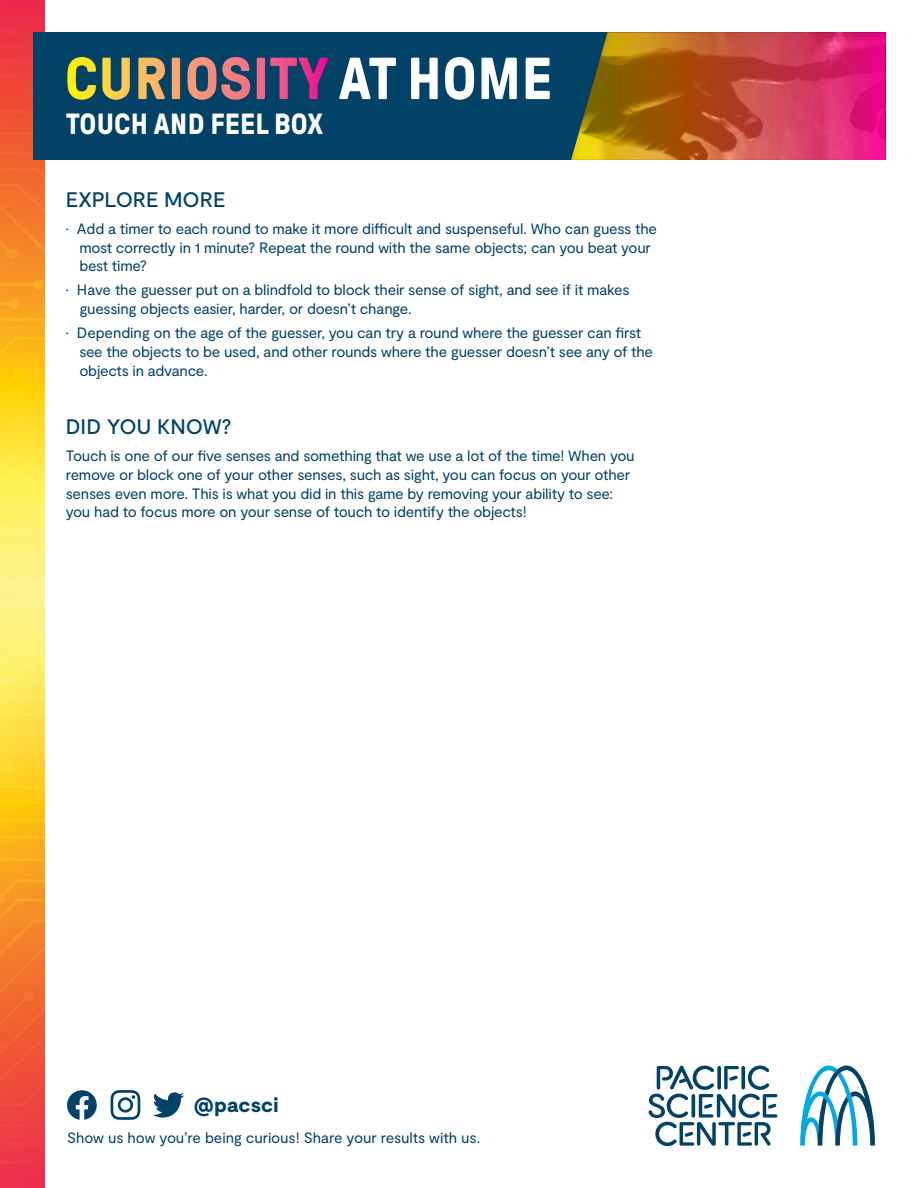
<style>
.page{position:relative;width:918px;height:1188px;background:#fff}
.page>*{position:absolute;margin:0;border:0;box-sizing:border-box;transform-origin:0 0}
.t1{font:700 29.1px "GT Pressura";letter-spacing:.01em;color:#fff}
.t2{font:500 21px "Moderat";color:#024266}
.t3{font:900 20.4px "Moderat";letter-spacing:.01em;color:#024266}
.t4{font:15px/18.8px "Moderat";letter-spacing:-.02em;color:#024266}
</style>
<div class="page">
<img style="left:0;top:0;width:44px;height:1188px">
<svg style="left:800px;top:1066px;width:75px;height:80px"></svg>
<svg style="left:648px;top:1065px;width:129px;height:81px"></svg>
<svg style="left:153px;top:1092px;width:31px;height:26px"></svg>
<svg style="left:111px;top:1090px;width:29px;height:30px"></svg>
<svg style="left:67px;top:1090px;width:30px;height:30px"></svg>
<div style="left:33px;top:32px;width:853px;height:128px;background:#024266"></div>
<svg style="left:339px;top:57px;width:211px;height:43px"></svg>
<svg style="left:67px;top:57px;width:261px;height:43px"></svg>
<svg style="left:572px;top:32px;width:314px;height:128px"></svg>
<h1 class="t1" style="left:66px;top:108px;width:258px">TOUCH AND FEEL BOX</h1>
<h2 class="t2" style="left:66px;top:187px;width:161px">EXPLORE MORE</h2>
<p class="t4" style="left:79px;top:220px;width:579px;text-indent:-13px">• Add a timer to each round to make it more difficult and suspenseful. Who can guess the most correctly in 1 minute? Repeat the round with the same objects; can you beat your best time?</p>
<p class="t4" style="left:79px;top:281px;width:552px;text-indent:-13px">• Have the guesser put on a blindfold to block their sense of sight, and see if it makes guessing objects easier, harder, or doesn’t change.</p>
<p class="t4" style="left:79px;top:324px;width:575px;text-indent:-14px">• Depending on the age of the guesser, you can try a round where the guesser can first see the objects to be used, and other rounds where the guesser doesn’t see any of the objects in advance.</p>
<h2 class="t2" style="left:66px;top:415px;width:167px">DID YOU KNOW?</h2>
<p class="t4" style="left:66px;top:447px;width:570px">Touch is one of our five senses and something that we use a lot of the time! When you remove or block one of your other senses, such as sight, you can focus on your other senses even more. This is what you did in this game by removing your ability to see: you had to focus more on your sense of touch to identify the objects!</p>
<h3 class="t3" style="left:194px;top:1093px;width:86px">@pacsci</h3>
<p class="t4" style="left:67px;top:1129px;width:415px">Show us how you’re being curious! Share your results with us.</p>
</div>
